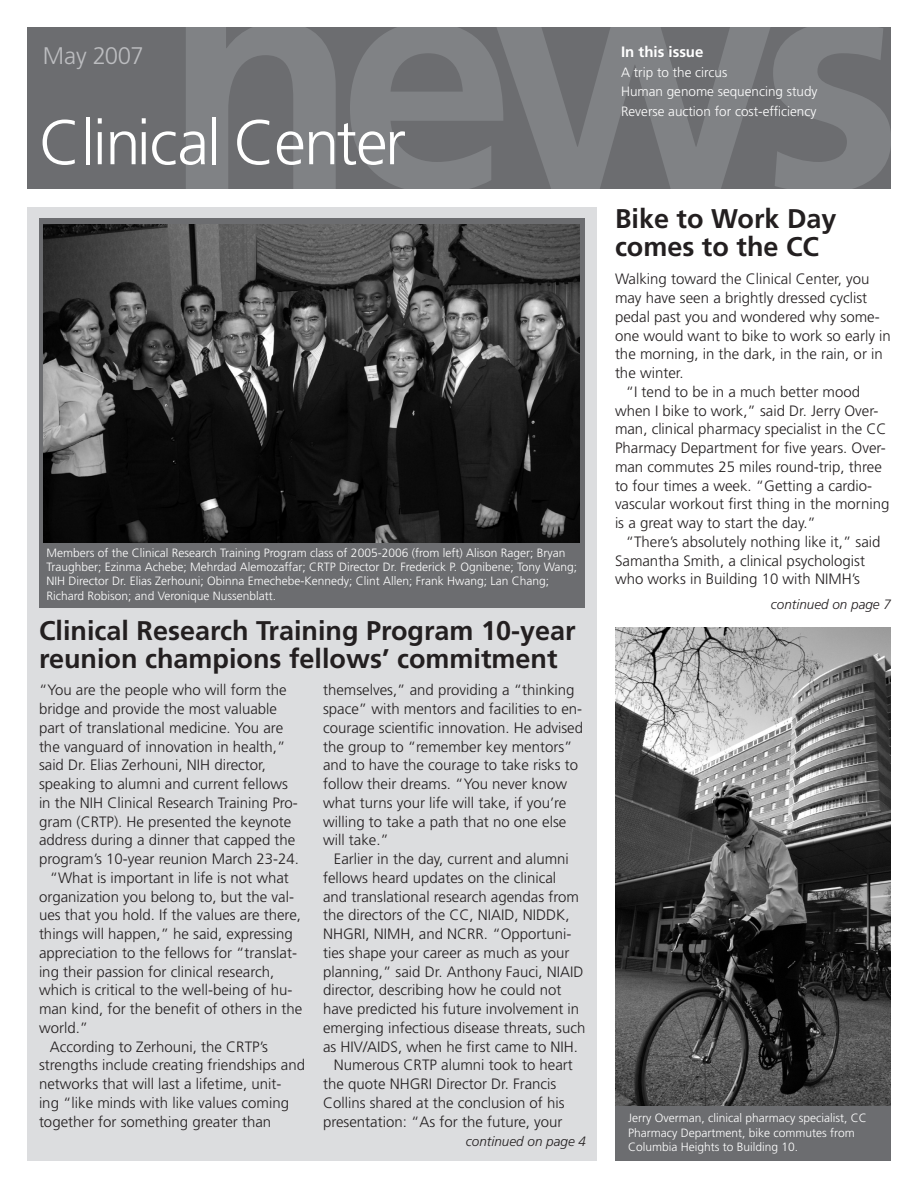
<style>
.page{position:relative;width:918px;height:1188px;background:#fff}
.page>*{position:absolute;margin:0;border:0;box-sizing:border-box;transform-origin:0 0}
.t1{font:300 63px "Frutiger LT Std";letter-spacing:-.025em;color:#fff}
.A_Head{font:700 27px/28.5px "Frutiger LT Std";color:#231f20}
.t2{font:300 24px "Frutiger LT Std";letter-spacing:-.02em;color:#bcbdc0}
.CC_News_Body{font:300 15px/18.8px "Frutiger LT Std";color:#231f20}
.t3{font:700 15px "Frutiger LT Std";color:#fff}
.t4{font:300 13.5px "Frutiger LT Std";color:#fff}
.t5{font:italic 300 13.5px "Frutiger LT Std";color:#231f20}
.Photo_Caption{font:300 12px/14.4px "Frutiger LT Std";color:#fff}
</style>
<div class="page">
<div style="left:27px;top:207px;width:570px;height:954px;background:#dcdddf"></div>
<div style="left:27px;top:27px;width:864px;height:162px;background:#6c6d70"></div>
<svg style="left:186px;top:27px;width:150px;height:162px"></svg>
<svg style="left:350px;top:27px;width:146px;height:162px"></svg>
<svg style="left:496px;top:27px;width:274px;height:162px;fill:#808285"></svg>
<svg style="left:773px;top:27px;width:118px;height:162px"></svg>
<img style="left:615px;top:627px;width:276px;height:480px">
<div style="left:615px;top:1107px;width:276px;height:54px;background:#6c6d70"></div>
<div style="left:39px;top:218px;width:545px;height:390px;background:#6c6d70"></div>
<img style="left:43px;top:224px;width:537px;height:318px">
<p class="t2" style="left:43px;top:42px;width:103px">May 2007</p>
<p class="t3" style="left:621px;top:43px;width:84px">In this issue</p>
<p class="t4" style="left:621px;top:64px;width:108px">A trip to the circus</p>
<p class="t4" style="left:621px;top:84px;width:198px">Human genome sequencing study</p>
<p class="t4" style="left:621px;top:103px;width:197px">Reverse auction for cost-efficiency</p>
<p class="t1" style="left:39px;top:107px;width:369px">Clinical Center</p>
<p class="Photo_Caption" style="left:47px;top:546px;width:532px">Members of the Clinical Research Training Program class of 2005-2006 (from left) Alison Rager; Bryan Traughber; Ezinma Achebe; Mehrdad Alemozaffar; CRTP Director Dr. Frederick P. Ognibene; Tony Wang; NIH Director Dr. Elias Zerhouni; Obinna Emechebe-Kennedy; Clint Allen; Frank Hwang; Lan Chang; Richard Robison; and Veronique Nussenblatt.</p>
<p class="A_Head" style="left:39px;top:616px;width:538px">Clinical Research Training Program 10-year reunion champions fellows’ commitment</p>
<p class="CC_News_Body" style="left:39px;top:681px;width:262px">“You are the people who will form the bridge and provide the most valuable part of translational medicine. You are the vanguard of innovation in health,” said Dr. Elias Zerhouni, NIH director, speaking to alumni and current fellows in the NIH Clinical Research Training Pro&shy;gram (CRTP). He presented the keynote address during a dinner that capped the program’s 10-year reunion March 23-24.</p>
<p class="CC_News_Body" style="left:39px;top:868px;width:265px;text-indent:11px">“What is important in life is not what organization you belong to, but the val&shy;ues that you hold. If the values are there, things will happen,” he said, expressing appreciation to the fellows for “translat&shy;ing their passion for clinical research, which is critical to the well-being of hu&shy;man kind, for the benefit of others in the world.”</p>
<p class="CC_News_Body" style="left:39px;top:1037px;width:268px;text-indent:11px">According to Zerhouni, the CRTP’s strengths include creating friendships and networks that will last a lifetime, unit&shy;ing “like minds with like values coming together for something greater than</p>
<p class="CC_News_Body" style="left:323px;top:681px;width:262px">themselves,” and providing a “thinking space” with mentors and facilities to en&shy;courage scientific innovation. He advised the group to “remember key mentors” and to have the courage to take risks to follow their dreams. “You never know what turns your life will take, if you’re willing to take a path that no one else will take.”</p>
<p class="CC_News_Body" style="left:323px;top:850px;width:264px;text-indent:11px">Earlier in the day, current and alumni fellows heard updates on the clinical<br>and translational research agendas from the directors of the CC, NIAID, NIDDK, NHGRI, NIMH, and NCRR. “Opportuni&shy;ties shape your career as much as your planning,” said Dr. Anthony Fauci, NIAID director, describing how he could not have predicted his future involvement in emerging infectious disease threats, such as HIV/AIDS, when he first came to NIH.</p>
<p class="CC_News_Body" style="left:323px;top:1056px;width:251px;text-indent:11px">Numerous CRTP alumni took to heart the quote NHGRI Director Dr. Francis Collins shared at the conclusion of his presentation: “As for the future, your</p>
<p class="t5" style="left:466px;top:1134px;width:122px">continued on page 4</p>
<p class="A_Head" style="left:615px;top:204px;width:223px">Bike to Work Day comes to the CC</p>
<p class="CC_News_Body" style="left:615px;top:270px;width:277px">Walking toward the Clinical Center, you may have seen a brightly dressed cyclist pedal past you and wondered why some&shy;one would want to bike to work so early in the morning, in the dark, in the rain, or in the winter.</p>
<p class="CC_News_Body" style="left:615px;top:382px;width:276px;text-indent:11px">“I tend to be in a much better mood when I bike to work,” said Dr. Jerry Over&shy;man, clinical pharmacy specialist in the CC Pharmacy Department for five years. Over&shy;man commutes 25 miles round-trip, three to four times a week. “Getting a cardio&shy;vascular workout first thing in the morning is a great way to start the day.”</p>
<p class="CC_News_Body" style="left:615px;top:532px;width:267px;text-indent:11px">“There’s absolutely nothing like it,” said<br>Samantha Smith, a clinical psychologist who works in Building 10 with NIMH’s</p>
<p class="t5" style="left:771px;top:596px;width:122px">continued on page 7</p>
<p class="Photo_Caption" style="left:628px;top:1111px;width:240px">Jerry Overman, clinical pharmacy specialist, CC<br>Pharmacy Department, bike commutes from</p>
<p class="Photo_Caption" style="left:628px;top:1140px;width:172px">Columbia Heights to Building 10.</p>
</div>
